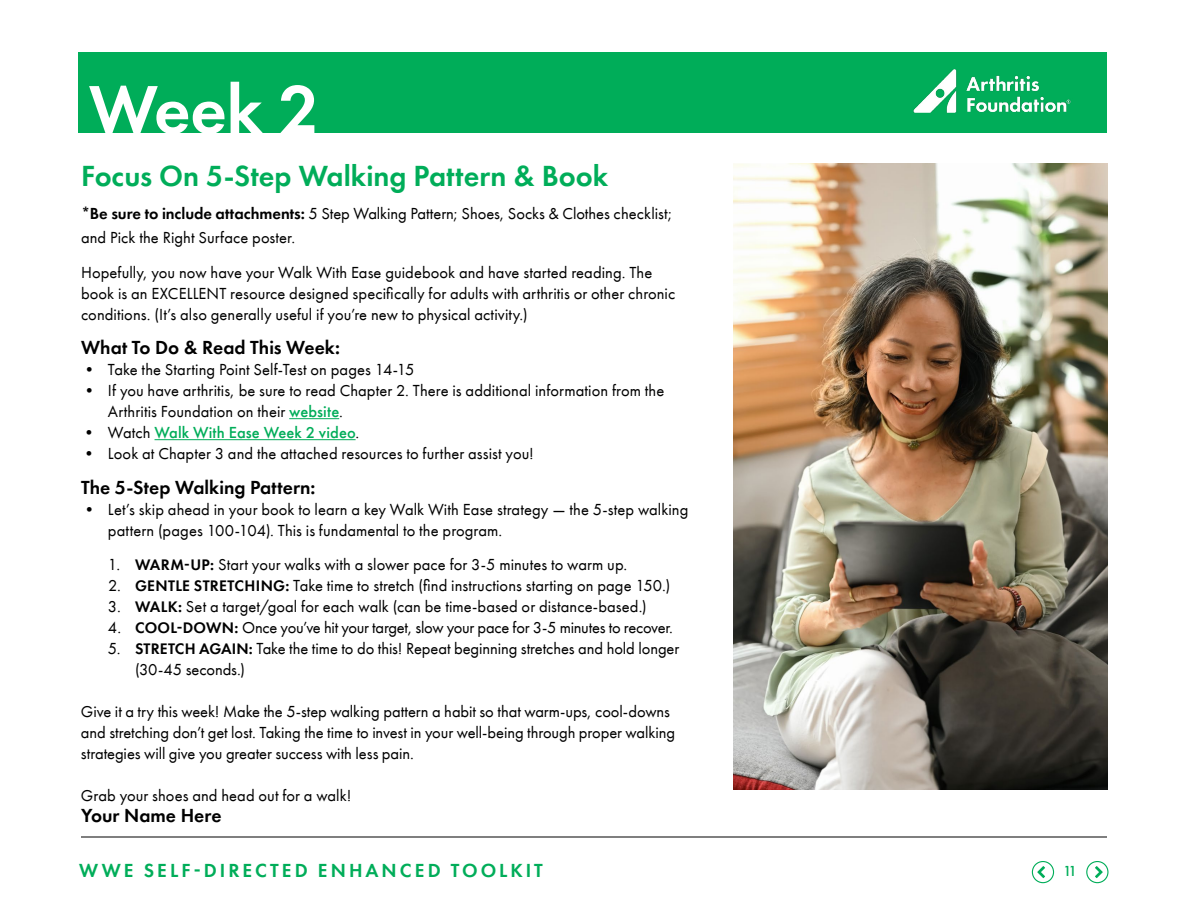
<style>
.page{position:relative;width:1188px;height:918px;background:#fff}
.page>*{position:absolute;margin:0;border:0;box-sizing:border-box;transform-origin:0 0}
.t1{font:600 70.5px "Futura PT";letter-spacing:-.005em;color:#fff}
.t2{font:600 30px "Futura PT";color:#00ad59}
.t3{font:600 19.5px "Futura PT";color:#000}
.t4{font:600 19.5px "Futura PT";letter-spacing:.155em;color:#00ad59}
.t5{font:16.5px/21px "Futura PT";color:#000}
.t6{font:500 16.5px "Futura PT";letter-spacing:.005em;color:#00ad59}
.t7{font:500 15px "Futura PT";color:#00ad59}
.s1{font-weight:600}
.s2{font-weight:500;color:#00ad59}
.s3{font-weight:400;color:#000}
.s4{font-weight:600;font-size:15.75px}
</style>
<div class="page">
<hr style="left:289px;top:418px;width:50px;height:1px;background:#00ad59">
<hr style="left:155px;top:439px;width:201px;height:1px;background:#00ad59">
<img style="left:734px;top:164px;width:373px;height:625px">
<div style="left:79px;top:52px;width:1028px;height:81px;background:#00ad59"></div>
<div style="left:1086px;top:861px;width:23px;height:22px;border:1px solid #00ad59;border-radius:50%"></div>
<svg style="left:1095px;top:866px;width:8px;height:12px"></svg>
<div style="left:1032px;top:861px;width:22px;height:22px;border:1px solid #00ad59;border-radius:50%"></div>
<svg style="left:1037px;top:866px;width:8px;height:12px"></svg>
<img style="left:913px;top:69px;width:158px;height:44px">
<hr style="left:81px;top:837px;width:1026px;height:1px;background:#000">
<h1 class="t1" style="left:98px;top:47px;width:249px">Week 2:</h1>
<h1 class="t1" style="left:89px;top:65px;width:232px">Week 2</h1>
<h2 class="t2" style="left:81px;top:158px;width:529px">Focus On 5-Step Walking Pattern &amp; Book</h2>
<p class="t5" style="left:81px;top:202px;width:593px;line-height:24px"><span class="s1">*Be sure to include attachments:</span> 5 Step Walking Pattern; Shoes, Socks &amp; Clothes checklist; and Pick the Right Surface poster.</p>
<p class="t5" style="left:81px;top:262px;width:596px">Hopefully, you now have your Walk With Ease guidebook and have started reading. The book is an EXCELLENT resource designed specifically for adults with arthritis or other chronic conditions. (It’s also generally useful if you’re new to physical activity.)</p>
<p class="t3" style="left:81px;top:336px;width:261px">What To Do &amp; Read This Week:</p>
<p class="t5" style="left:81px;top:359px;width:335px">• Take the Starting Point Self-Test on pages 14-15</p>
<p class="t5" style="left:108px;top:380px;width:558px;text-indent:-27px">• If you have arthritis, be sure to read Chapter 2. There is additional information from the<br>Arthritis Foundation on their <span class="s2">website</span>.</p>
<p class="t6" style="left:81px;top:423px;width:280px"><span class="s3">• Watch</span> Walk With Ease Week 2 video<span class="s3">.</span></p>
<p class="t5" style="left:81px;top:443px;width:454px">• Look at Chapter 3 and the attached resources to further assist you!</p>
<p class="t3" style="left:81px;top:475px;width:236px">The 5-Step Walking Pattern:</p>
<p class="t5" style="left:108px;top:499px;width:582px;text-indent:-27px">• Let’s skip ahead in your book to learn a key Walk With Ease strategy — the 5-step walking pattern (pages 100-104). This is fundamental to the program.</p>
<p class="t5" style="left:108px;top:554px;width:521px">1. <span class="s4">WARM-UP:</span> Start your walks with a slower pace for 3-5 minutes to warm up.</p>
<p class="t5" style="left:108px;top:575px;width:564px">2. <span class="s4">GENTLE STRETCHING:</span> Take time to stretch (find instructions starting on page 150.)</p>
<p class="t5" style="left:108px;top:596px;width:540px">3. <span class="s4">WALK:</span> Set a target/goal for each walk (can be time-based or distance-based.)</p>
<p class="t5" style="left:108px;top:617px;width:567px">4. <span class="s4">COOL-DOWN:</span> Once you’ve hit your target, slow your pace for 3-5 minutes to recover.</p>
<p class="t5" style="left:135px;top:638px;width:546px;text-indent:-27px">5. <span class="s4">STRETCH AGAIN:</span> Take the time to do this! Repeat beginning stretches and hold longer (30-45 seconds.)</p>
<p class="t5" style="left:81px;top:701px;width:596px">Give it a try this week! Make the 5-step walking pattern a habit so that warm-ups, cool-downs and stretching don’t get lost. Taking the time to invest in your well-being through proper walking strategies will give you greater success with less pain.</p>
<p class="t5" style="left:81px;top:785px;width:272px">Grab your shoes and head out for a walk!</p>
<p class="t3" style="left:81px;top:804px;width:142px">Your Name Here</p>
<p class="t4" style="left:79px;top:858px;width:465px">WWE SELF-DIRECTED ENHANCED TOOLKIT</p>
<p class="t7" style="left:1063px;top:862px;width:15px">11</p>
</div>
